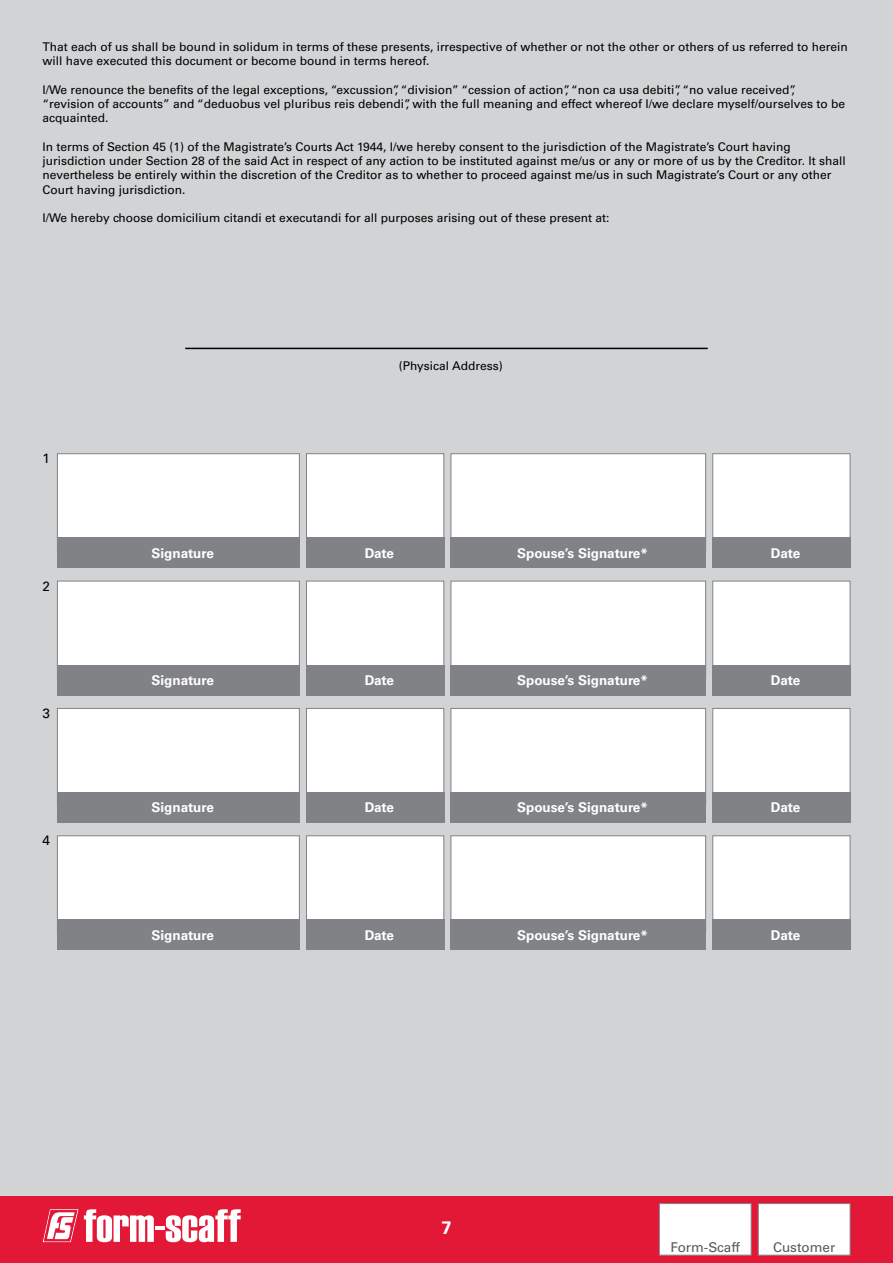
<style>
.page{position:relative;width:893px;height:1263px;background:#d1d3d4}
.page>*{position:absolute;margin:0;border:0;box-sizing:border-box;transform-origin:0 0}
.t1{font:700 18px "Univers LT Std";color:#fff}
.t2{font:700 13.5px "Univers LT Std";color:#fff}
.t3{font:13.5px "Univers LT Std";color:#58595b}
.t4{font:13.5px "Univers LT Std";color:#000}
.t5{font:12px/14.2px "Univers LT Std";color:#000}
</style>
<div class="page">
<div style="left:0;top:1196px;width:893px;height:67px;background:#e31837"></div>
<svg style="left:84px;top:1209px;width:70px;height:33px"></svg>
<hr style="left:155px;top:1226px;width:10px;height:4px;background:#fff">
<svg style="left:166px;top:1209px;width:75px;height:33px"></svg>
<svg style="left:43px;top:1209px;width:35px;height:33px"></svg>
<div style="left:659px;top:1203px;width:92px;height:52px;background:#fff;border:1px solid #808285"></div>
<div style="left:758px;top:1203px;width:92px;height:52px;background:#fff;border:1px solid #808285"></div>
<hr style="left:185px;top:348px;width:523px;height:1px;background:#000">
<div style="left:57px;top:453px;width:243px;height:97px;background:#fff;border:1px solid #808285"></div>
<div style="left:57px;top:538px;width:243px;height:30px;background:#808285"></div>
<div style="left:57px;top:581px;width:243px;height:97px;background:#fff;border:1px solid #808285"></div>
<div style="left:57px;top:665px;width:243px;height:30px;background:#808285"></div>
<div style="left:57px;top:708px;width:243px;height:97px;background:#fff;border:1px solid #808285"></div>
<div style="left:57px;top:792px;width:243px;height:31px;background:#808285"></div>
<div style="left:57px;top:835px;width:243px;height:97px;background:#fff;border:1px solid #808285"></div>
<div style="left:57px;top:920px;width:243px;height:30px;background:#808285"></div>
<div style="left:306px;top:453px;width:138px;height:97px;background:#fff;border:1px solid #808285"></div>
<div style="left:306px;top:538px;width:138px;height:30px;background:#808285"></div>
<div style="left:306px;top:581px;width:138px;height:97px;background:#fff;border:1px solid #808285"></div>
<div style="left:306px;top:665px;width:138px;height:30px;background:#808285"></div>
<div style="left:306px;top:708px;width:138px;height:97px;background:#fff;border:1px solid #808285"></div>
<div style="left:306px;top:792px;width:138px;height:31px;background:#808285"></div>
<div style="left:306px;top:835px;width:138px;height:97px;background:#fff;border:1px solid #808285"></div>
<div style="left:306px;top:920px;width:138px;height:30px;background:#808285"></div>
<div style="left:712px;top:453px;width:138px;height:97px;background:#fff;border:1px solid #808285"></div>
<div style="left:712px;top:538px;width:138px;height:30px;background:#808285"></div>
<div style="left:712px;top:581px;width:138px;height:97px;background:#fff;border:1px solid #808285"></div>
<div style="left:712px;top:665px;width:138px;height:30px;background:#808285"></div>
<div style="left:712px;top:708px;width:138px;height:97px;background:#fff;border:1px solid #808285"></div>
<div style="left:712px;top:792px;width:138px;height:31px;background:#808285"></div>
<div style="left:712px;top:835px;width:138px;height:97px;background:#fff;border:1px solid #808285"></div>
<div style="left:712px;top:920px;width:138px;height:30px;background:#808285"></div>
<div style="left:451px;top:453px;width:255px;height:97px;background:#fff;border:1px solid #808285"></div>
<div style="left:451px;top:538px;width:255px;height:30px;background:#808285"></div>
<div style="left:451px;top:581px;width:255px;height:97px;background:#fff;border:1px solid #808285"></div>
<div style="left:451px;top:665px;width:255px;height:30px;background:#808285"></div>
<div style="left:451px;top:708px;width:255px;height:97px;background:#fff;border:1px solid #808285"></div>
<div style="left:451px;top:792px;width:255px;height:31px;background:#808285"></div>
<div style="left:451px;top:835px;width:255px;height:97px;background:#fff;border:1px solid #808285"></div>
<div style="left:451px;top:920px;width:255px;height:30px;background:#808285"></div>
<p class="t5" style="left:43px;top:40px;width:807px">That each of us shall be bound in solidum in terms of these presents, irrespective of whether or not the other or others of us referred to herein will have executed this document or become bound in terms hereof.</p>
<p class="t5" style="left:43px;top:83px;width:804px">I/We renounce the benefits of the legal exceptions, “excussion”, “division” “cession of action”, “non ca usa debiti”, “no value received”, “revision of accounts” and “deduobus vel pluribus reis debendi”, with the full meaning and effect whereof I/we declare myself/ourselves to be acquainted.</p>
<p class="t5" style="left:43px;top:140px;width:805px">In terms of Section 45 (1) of the Magistrate’s Courts Act 1944, I/we hereby consent to the jurisdiction of the Magistrate’s Court having jurisdiction under Section 28 of the said Act in respect of any action to be instituted against me/us or any or more of us by the Creditor. It shall nevertheless be entirely within the discretion of the Creditor as to whether to proceed against me/us in such Magistrate’s Court or any other Court having jurisdiction.</p>
<p class="t5" style="left:43px;top:211px;width:568px">I/We hereby choose domicilium citandi et executandi for all purposes arising out of these present at:</p>
<p class="t4" style="left:43px;top:450px;width:9px">1</p>
<p class="t4" style="left:43px;top:578px;width:9px">2</p>
<p class="t4" style="left:43px;top:705px;width:9px">3</p>
<p class="t4" style="left:43px;top:832px;width:9px">4</p>
<p class="t2" style="left:151px;top:545px;width:64px">Signature</p>
<p class="t2" style="left:151px;top:672px;width:64px">Signature</p>
<p class="t2" style="left:151px;top:800px;width:64px">Signature</p>
<p class="t2" style="left:151px;top:927px;width:64px">Signature</p>
<p class="t5" style="left:399px;top:359px;width:105px">(Physical Address)</p>
<p class="t2" style="left:365px;top:545px;width:31px">Date</p>
<p class="t2" style="left:517px;top:545px;width:132px">Spouse’s Signature*</p>
<p class="t2" style="left:771px;top:545px;width:31px">Date</p>
<p class="t2" style="left:365px;top:672px;width:31px">Date</p>
<p class="t2" style="left:517px;top:672px;width:132px">Spouse’s Signature*</p>
<p class="t2" style="left:771px;top:672px;width:31px">Date</p>
<p class="t2" style="left:365px;top:800px;width:31px">Date</p>
<p class="t2" style="left:517px;top:800px;width:132px">Spouse’s Signature*</p>
<p class="t2" style="left:771px;top:800px;width:31px">Date</p>
<p class="t2" style="left:365px;top:927px;width:31px">Date</p>
<p class="t2" style="left:517px;top:927px;width:132px">Spouse’s Signature*</p>
<p class="t2" style="left:771px;top:927px;width:31px">Date</p>
<h1 class="t1" style="left:441px;top:1216px;width:12px">7</h1>
<p class="t3" style="left:670px;top:1239px;width:71px">Form-Scaff</p>
<p class="t3" style="left:773px;top:1239px;width:64px">Customer</p>
</div>
